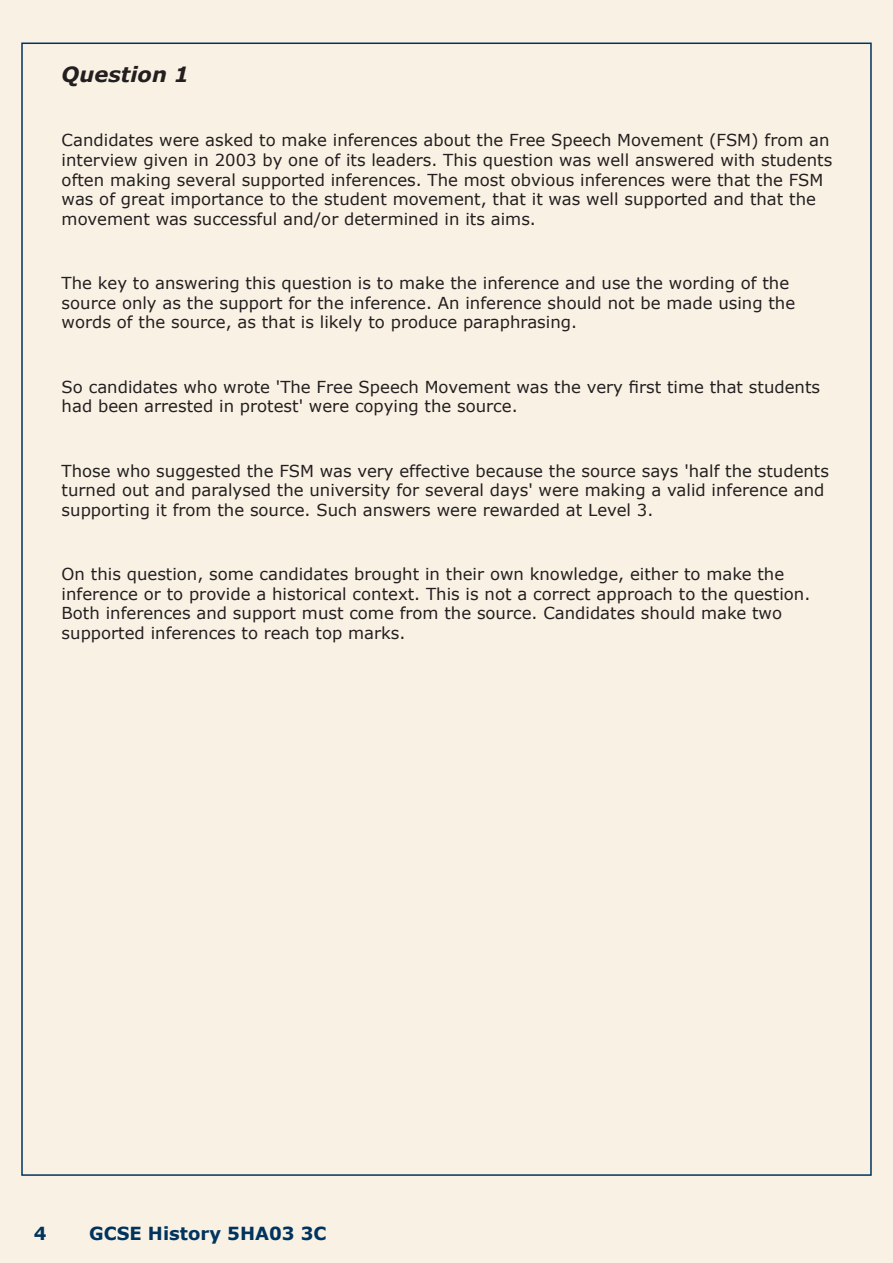
<style>
.page{position:relative;width:893px;height:1263px;background:#f9f2e4}
.page>*{position:absolute;margin:0;border:0;box-sizing:border-box;transform-origin:0 0}
.t1{font:italic 700 21px "Verdana";color:#231f20}
.t2{font:700 18px "Verdana";color:#00345e}
.t3{font:16.5px/19.5px "Verdana";color:#231f20}
</style>
<div class="page">
<p class="t1" style="left:62px;top:61px;width:129px">Question 1</p>
<p class="t3" style="left:62px;top:130px;width:772px">Candidates were asked to make inferences about the Free Speech Movement (FSM) from an interview given in 2003 by one of its leaders. This question was well answered with students often making several supported inferences. The most obvious inferences were that the FSM was of great importance to the student movement, that it was well supported and that the movement was successful and/or determined in its aims.</p>
<p class="t3" style="left:62px;top:273px;width:735px">The key to answering this question is to make the inference and use the wording of the source only as the support for the inference. An inference should not be made using the words of the source, as that is likely to produce paraphrasing.</p>
<p class="t3" style="left:62px;top:376px;width:760px">So candidates who wrote 'The Free Speech Movement was the very first time that students had been arrested in protest' were copying the source.</p>
<p class="t3" style="left:62px;top:460px;width:769px">Those who suggested the FSM was very effective because the source says 'half the students turned out and paralysed the university for several days' were making a valid inference and supporting it from the source. Such answers were rewarded at Level 3.</p>
<p class="t3" style="left:62px;top:564px;width:750px">On this question, some candidates brought in their own knowledge, either to make the inference or to provide a historical context. This is not a correct approach to the question.<br>Both inferences and support must come from the source. Candidates should make two supported inferences to reach top marks.</p>
<p class="t2" style="left:34px;top:1222px;width:14px">4</p>
<p class="t2" style="left:89px;top:1222px;width:239px">GCSE History 5HA03 3C</p>
</div>
